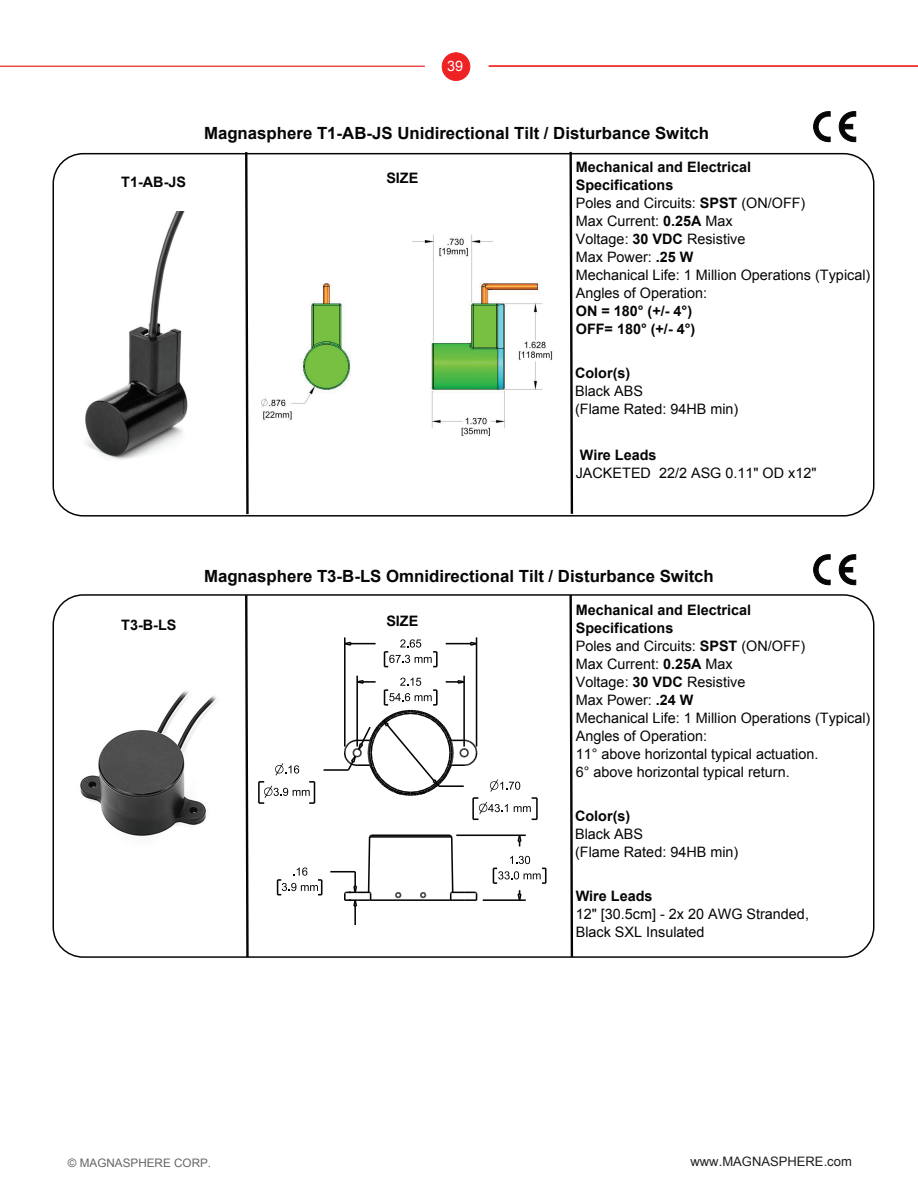
<style>
.page{position:relative;width:918px;height:1188px;background:#fff}
.page>*{position:absolute;margin:0;border:0;box-sizing:border-box;transform-origin:0 0}
.t1{font:700 16.8px "Arial";color:#050504}
.t2{font:14.4px/18px "Arial";color:#050504}
.t3{font:700 14.4px "Arial";color:#050504}
.t4{font:14.4px "Arial";color:#fff}
.t5{font:13.05px "Arial";color:#211e1e}
.t6{font:11.7px "Arial";color:#646568}
.s1{font-weight:700}
</style>
<div class="page">
<svg style="left:569px;top:596px;width:5px;height:360px"></svg>
<hr style="left:356px;top:676px;width:2px;height:71px;background:#050504">
<hr style="left:463px;top:676px;width:2px;height:71px;background:#050504">
<hr style="left:324px;top:769px;width:24px;height:2px;background:#050504">
<hr style="left:258px;top:782px;width:2px;height:21px;background:#050504">
<svg style="left:259px;top:763px;width:56px;height:41px"></svg>
<hr style="left:344px;top:637px;width:2px;height:110px;background:#050504">
<hr style="left:476px;top:637px;width:1px;height:110px;background:#050504">
<svg style="left:345px;top:641px;width:31px;height:6px"></svg>
<svg style="left:446px;top:641px;width:32px;height:6px"></svg>
<svg style="left:384px;top:639px;width:54px;height:28px"></svg>
<hr style="left:536px;top:798px;width:2px;height:21px;background:#050504">
<svg style="left:344px;top:678px;width:193px;height:142px"></svg>
<hr style="left:371px;top:899px;width:80px;height:2px;background:#050504">
<hr style="left:370px;top:836px;width:82px;height:2px;background:#050504">
<svg style="left:395px;top:892px;width:6px;height:6px"></svg>
<svg style="left:420px;top:892px;width:6px;height:6px"></svg>
<svg style="left:448px;top:834px;width:29px;height:67px"></svg>
<hr style="left:371px;top:835px;width:79px;height:1px;background:#050504">
<hr style="left:456px;top:835px;width:70px;height:1px;background:#050504">
<hr style="left:483px;top:899px;width:43px;height:2px;background:#050504">
<svg style="left:516px;top:834px;width:7px;height:12px"></svg>
<svg style="left:516px;top:890px;width:7px;height:11px"></svg>
<svg style="left:493px;top:856px;width:54px;height:28px"></svg>
<hr style="left:330px;top:871px;width:25px;height:2px;background:#050504">
<svg style="left:344px;top:834px;width:29px;height:91px"></svg>
<svg style="left:277px;top:867px;width:45px;height:28px"></svg>
<svg style="left:245px;top:596px;width:4px;height:360px"></svg>
<svg style="left:814px;top:554px;width:16px;height:31px"></svg>
<svg style="left:839px;top:554px;width:17px;height:31px"></svg>
<svg style="left:568px;top:151px;width:6px;height:363px"></svg>
<svg style="left:244px;top:152px;width:6px;height:363px"></svg>
<svg style="left:814px;top:111px;width:16px;height:31px"></svg>
<svg style="left:839px;top:111px;width:17px;height:31px"></svg>
<img style="left:85px;top:212px;width:103px;height:248px">
<img style="left:261px;top:234px;width:292px;height:203px">
<div style="left:442px;top:52px;width:28px;height:29px;background:#ee2123;border:1px solid #ee2123;border-radius:50%"></div>
<hr style="left:0;top:66px;width:425px;height:1px;background:#ee2123">
<hr style="left:489px;top:66px;width:429px;height:1px;background:#ee2123">
<img style="left:80px;top:691px;width:137px;height:145px">
<p class="t4" style="left:447px;top:57px;width:18px">39</p>
<p class="t3" style="left:121px;top:172px;width:66px">T1-AB-JS</p>
<p class="t1" style="left:204px;top:122px;width:507px">Magnasphere T1-AB-JS Unidirectional Tilt / Disturbance Switch</p>
<p class="t3" style="left:386px;top:169px;width:34px">SIZE</p>
<p class="t2" style="left:576px;top:158px;width:296px"><span class="s1">Mechanical and Electrical<br>Specifications<br></span>Poles and Circuits: <span class="s1">SPST</span> (ON/OFF)<br>Max Current: <span class="s1">0.25A</span> Max<br>Voltage: <span class="s1">30 VDC</span> Resistive<br>Max Power: <span class="s1">.25 W<br></span>Mechanical Life: 1 Million Operations (Typical)<br>Angles of Operation:<br><span class="s1">ON = 180° (+/- 4°)<br>OFF= 180° (+/- 4°)</span></p>
<p class="t2" style="left:575px;top:364px;width:165px"><span class="s1">Color(s)<br></span>Black ABS<br>(Flame Rated: 94HB min)</p>
<p class="t2" style="left:576px;top:446px;width:242px"><span class="s1">Wire Leads<br></span>JACKETED 22/2 ASG 0.11" OD x12"</p>
<p class="t1" style="left:204px;top:565px;width:511px">Magnasphere T3-B-LS Omnidirectional Tilt / Disturbance Switch</p>
<p class="t3" style="left:121px;top:615px;width:57px">T3-B-LS</p>
<p class="t3" style="left:386px;top:612px;width:34px">SIZE</p>
<p class="t2" style="left:576px;top:601px;width:296px"><span class="s1">Mechanical and Electrical<br>Specifications<br></span>Poles and Circuits: <span class="s1">SPST</span> (ON/OFF)<br>Max Current: <span class="s1">0.25A</span> Max<br>Voltage: <span class="s1">30 VDC</span> Resistive<br>Max Power: <span class="s1">.24 W<br></span>Mechanical Life: 1 Million Operations (Typical)<br>Angles of Operation:<br>11° above horizontal typical actuation.<br>6° above horizontal typical return.</p>
<p class="t2" style="left:575px;top:807px;width:165px"><span class="s1">Color(s)<br></span>Black ABS<br>(Flame Rated: 94HB min)</p>
<p class="t2" style="left:576px;top:887px;width:235px"><span class="s1">Wire Leads<br></span>12" [30.5cm] - 2x 20 AWG Stranded,<br>Black SXL Insulated</p>
<p class="t6" style="left:68px;top:1155px;width:145px">© MAGNASPHERE CORP.</p>
<p class="t5" style="left:691px;top:1153px;width:163px">www.MAGNASPHERE.com</p>
</div>
